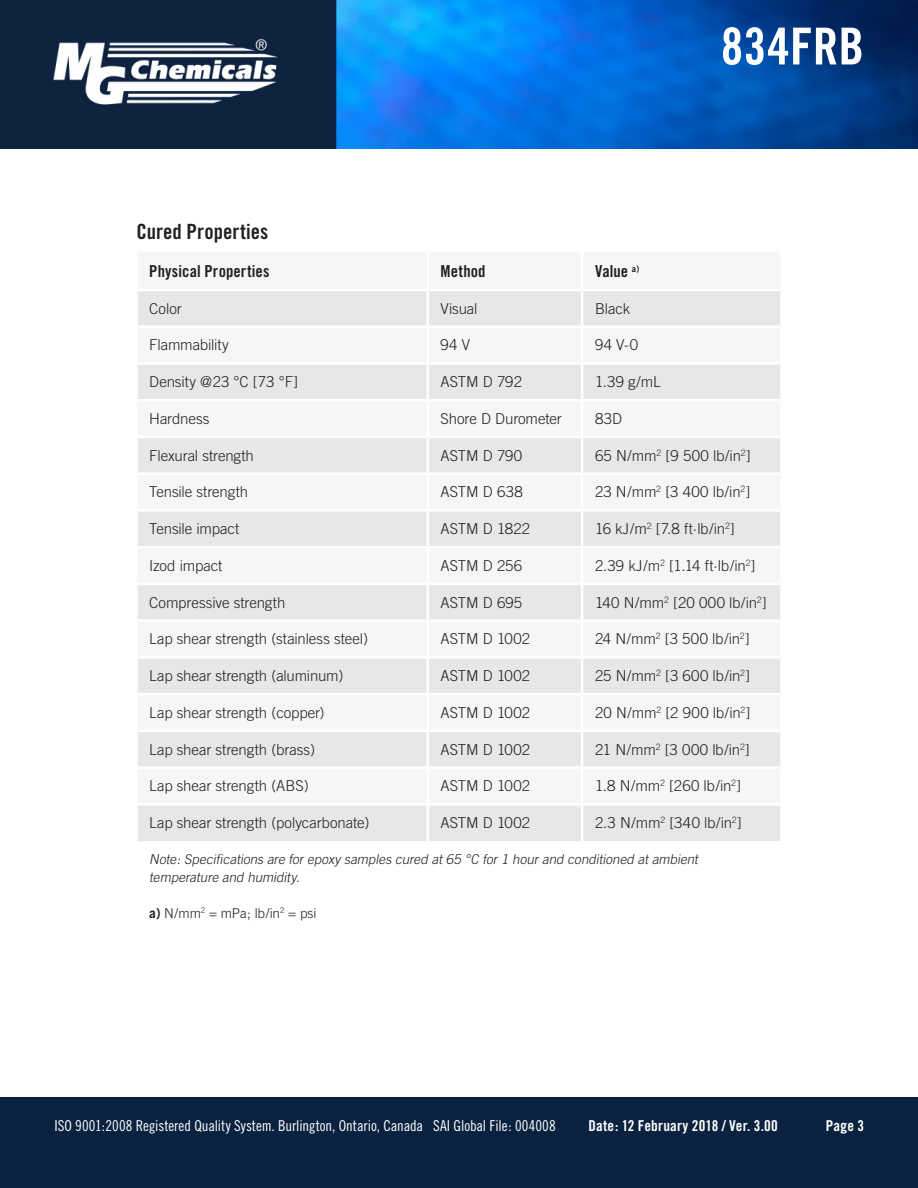
<style>
.page{position:relative;width:918px;height:1188px;background:#fff}
.page>*{position:absolute;margin:0;border:0;box-sizing:border-box;transform-origin:0 0}
.t1{font:51px "Trade Gothic Bold Cond Twenty";letter-spacing:.005em;color:#fff}
.t2{font:21px "Trade Gothic Bold Cond Twenty";color:#221f1f}
.t3{font:16.5px "Trade Gothic Bold Cond Twenty";letter-spacing:.01em;color:#221f1f}
.t4{font:300 15px "Trade Gothic";letter-spacing:-.005em;color:#221f1f}
.t5{font:15px "Trade Gothic Cond Eighteen";letter-spacing:-.005em;color:#fff}
.t6{font:15px "Trade Gothic Bold Cond Twenty";letter-spacing:.01em;color:#fff}
.t7{font:italic 300 13.5px/18px "Trade Gothic";color:#221f1f}
.t8{font:300 13.5px "Trade Gothic";letter-spacing:-.01em;color:#221f1f}
.s1{font-weight:700}
</style>
<div class="page">
<img style="left:0;top:0;width:918px;height:149px">
<div style="left:0;top:1097px;width:918px;height:91px;background:#0a2240"></div>
<svg style="left:138px;top:291px;width:642px;height:550px;fill:#e6e7e8"></svg>
<hr style="left:426px;top:291px;width:3px;height:34px;background:#fff">
<hr style="left:581px;top:291px;width:2px;height:34px;background:#fff">
<hr style="left:138px;top:325px;width:290px;height:3px;background:#fff">
<hr style="left:428px;top:325px;width:154px;height:3px;background:#fff">
<hr style="left:426px;top:328px;width:3px;height:34px;background:#fff">
<hr style="left:582px;top:325px;width:198px;height:3px;background:#fff">
<hr style="left:581px;top:328px;width:2px;height:34px;background:#fff">
<hr style="left:138px;top:362px;width:290px;height:3px;background:#fff">
<hr style="left:428px;top:362px;width:154px;height:3px;background:#fff">
<hr style="left:426px;top:365px;width:3px;height:34px;background:#fff">
<hr style="left:582px;top:362px;width:198px;height:3px;background:#fff">
<hr style="left:581px;top:365px;width:2px;height:34px;background:#fff">
<hr style="left:138px;top:399px;width:290px;height:2px;background:#fff">
<hr style="left:428px;top:399px;width:154px;height:2px;background:#fff">
<hr style="left:426px;top:401px;width:3px;height:35px;background:#fff">
<hr style="left:582px;top:399px;width:198px;height:2px;background:#fff">
<hr style="left:581px;top:401px;width:2px;height:35px;background:#fff">
<hr style="left:138px;top:436px;width:290px;height:2px;background:#fff">
<hr style="left:428px;top:436px;width:154px;height:2px;background:#fff">
<hr style="left:426px;top:438px;width:3px;height:34px;background:#fff">
<hr style="left:582px;top:436px;width:198px;height:2px;background:#fff">
<hr style="left:581px;top:438px;width:2px;height:34px;background:#fff">
<hr style="left:138px;top:472px;width:290px;height:3px;background:#fff">
<hr style="left:428px;top:472px;width:154px;height:3px;background:#fff">
<hr style="left:426px;top:475px;width:3px;height:34px;background:#fff">
<hr style="left:582px;top:472px;width:198px;height:3px;background:#fff">
<hr style="left:581px;top:475px;width:2px;height:34px;background:#fff">
<hr style="left:138px;top:509px;width:290px;height:3px;background:#fff">
<hr style="left:428px;top:509px;width:154px;height:3px;background:#fff">
<hr style="left:426px;top:512px;width:3px;height:34px;background:#fff">
<hr style="left:582px;top:509px;width:198px;height:3px;background:#fff">
<hr style="left:581px;top:512px;width:2px;height:34px;background:#fff">
<hr style="left:138px;top:546px;width:290px;height:2px;background:#fff">
<hr style="left:428px;top:546px;width:154px;height:2px;background:#fff">
<hr style="left:426px;top:548px;width:3px;height:35px;background:#fff">
<hr style="left:582px;top:546px;width:198px;height:2px;background:#fff">
<hr style="left:581px;top:548px;width:2px;height:35px;background:#fff">
<hr style="left:138px;top:583px;width:290px;height:2px;background:#fff">
<hr style="left:428px;top:583px;width:154px;height:2px;background:#fff">
<hr style="left:426px;top:585px;width:3px;height:34px;background:#fff">
<hr style="left:582px;top:583px;width:198px;height:2px;background:#fff">
<hr style="left:581px;top:585px;width:2px;height:34px;background:#fff">
<hr style="left:138px;top:619px;width:290px;height:3px;background:#fff">
<hr style="left:428px;top:619px;width:154px;height:3px;background:#fff">
<hr style="left:426px;top:622px;width:3px;height:34px;background:#fff">
<hr style="left:582px;top:619px;width:198px;height:3px;background:#fff">
<hr style="left:581px;top:622px;width:2px;height:34px;background:#fff">
<hr style="left:138px;top:656px;width:290px;height:3px;background:#fff">
<hr style="left:428px;top:656px;width:154px;height:3px;background:#fff">
<hr style="left:426px;top:659px;width:3px;height:34px;background:#fff">
<hr style="left:582px;top:656px;width:198px;height:3px;background:#fff">
<hr style="left:581px;top:659px;width:2px;height:34px;background:#fff">
<hr style="left:138px;top:693px;width:290px;height:2px;background:#fff">
<hr style="left:428px;top:693px;width:154px;height:2px;background:#fff">
<hr style="left:426px;top:695px;width:3px;height:35px;background:#fff">
<hr style="left:582px;top:693px;width:198px;height:2px;background:#fff">
<hr style="left:581px;top:695px;width:2px;height:35px;background:#fff">
<hr style="left:138px;top:730px;width:290px;height:2px;background:#fff">
<hr style="left:428px;top:730px;width:154px;height:2px;background:#fff">
<hr style="left:426px;top:732px;width:3px;height:34px;background:#fff">
<hr style="left:582px;top:730px;width:198px;height:2px;background:#fff">
<hr style="left:581px;top:732px;width:2px;height:34px;background:#fff">
<hr style="left:138px;top:766px;width:290px;height:3px;background:#fff">
<hr style="left:428px;top:766px;width:154px;height:3px;background:#fff">
<hr style="left:426px;top:769px;width:3px;height:34px;background:#fff">
<hr style="left:582px;top:766px;width:198px;height:3px;background:#fff">
<hr style="left:581px;top:769px;width:2px;height:34px;background:#fff">
<hr style="left:138px;top:803px;width:290px;height:3px;background:#fff">
<hr style="left:428px;top:803px;width:154px;height:3px;background:#fff">
<hr style="left:426px;top:806px;width:3px;height:35px;background:#fff">
<hr style="left:582px;top:803px;width:198px;height:3px;background:#fff">
<hr style="left:581px;top:806px;width:2px;height:35px;background:#fff">
<h1 class="t1" style="left:721px;top:17px;width:145px">834FRB</h1>
<h2 class="t2" style="left:136px;top:223px;width:134px">Cured Properties</h2>
<p class="t3" style="left:149px;top:265px;width:122px">Physical Properties</p>
<p class="t3" style="left:441px;top:265px;width:46px">Method</p>
<p class="t3" style="left:595px;top:265px;width:46px">Value <sup>a)</sup></p>
<p class="t4" style="left:149px;top:303px;width:34px">Color</p>
<p class="t4" style="left:441px;top:303px;width:38px">Visual</p>
<p class="t4" style="left:595px;top:303px;width:37px">Black</p>
<p class="t4" style="left:149px;top:339px;width:81px">Flammability</p>
<p class="t4" style="left:441px;top:339px;width:31px">94 V</p>
<p class="t4" style="left:595px;top:339px;width:45px">94 V-0</p>
<p class="t4" style="left:149px;top:376px;width:150px">Density @23 °C [73 °F]</p>
<p class="t4" style="left:441px;top:376px;width:83px">ASTM D 792</p>
<p class="t4" style="left:595px;top:376px;width:67px">1.39 g/mL</p>
<p class="t4" style="left:149px;top:413px;width:62px">Hardness</p>
<p class="t4" style="left:441px;top:413px;width:123px">Shore D Durometer</p>
<p class="t4" style="left:595px;top:413px;width:29px">83D</p>
<p class="t4" style="left:149px;top:450px;width:106px">Flexural strength</p>
<p class="t4" style="left:441px;top:450px;width:83px">ASTM D 790</p>
<p class="t4" style="left:595px;top:450px;width:157px">65 N/mm<sup>2</sup> [9 500 lb/in<sup>2</sup>]</p>
<p class="t4" style="left:149px;top:486px;width:100px">Tensile strength</p>
<p class="t4" style="left:441px;top:486px;width:84px">ASTM D 638</p>
<p class="t4" style="left:595px;top:486px;width:157px">23 N/mm<sup>2</sup> [3 400 lb/in<sup>2</sup>]</p>
<p class="t4" style="left:149px;top:523px;width:91px">Tensile impact</p>
<p class="t4" style="left:441px;top:523px;width:91px">ASTM D 1822</p>
<p class="t4" style="left:595px;top:523px;width:141px">16 kJ/m<sup>2</sup> [7.8 ft·lb/in<sup>2</sup>]</p>
<p class="t4" style="left:149px;top:560px;width:75px">Izod impact</p>
<p class="t4" style="left:441px;top:560px;width:83px">ASTM D 256</p>
<p class="t4" style="left:595px;top:560px;width:162px">2.39 kJ/m<sup>2</sup> [1.14 ft·lb/in<sup>2</sup>]</p>
<p class="t4" style="left:149px;top:597px;width:138px">Compressive strength</p>
<p class="t4" style="left:441px;top:597px;width:83px">ASTM D 695</p>
<p class="t4" style="left:595px;top:597px;width:173px">140 N/mm<sup>2</sup> [20 000 lb/in<sup>2</sup>]</p>
<p class="t4" style="left:149px;top:633px;width:220px">Lap shear strength (stainless steel)</p>
<p class="t4" style="left:441px;top:633px;width:91px">ASTM D 1002</p>
<p class="t4" style="left:595px;top:633px;width:156px">24 N/mm<sup>2</sup> [3 500 lb/in<sup>2</sup>]</p>
<p class="t4" style="left:149px;top:670px;width:196px">Lap shear strength (aluminum)</p>
<p class="t4" style="left:441px;top:670px;width:91px">ASTM D 1002</p>
<p class="t4" style="left:595px;top:670px;width:157px">25 N/mm<sup>2</sup> [3 600 lb/in<sup>2</sup>]</p>
<p class="t4" style="left:149px;top:707px;width:177px">Lap shear strength (copper)</p>
<p class="t4" style="left:441px;top:707px;width:91px">ASTM D 1002</p>
<p class="t4" style="left:595px;top:707px;width:157px">20 N/mm<sup>2</sup> [2 900 lb/in<sup>2</sup>]</p>
<p class="t4" style="left:149px;top:744px;width:167px">Lap shear strength (brass)</p>
<p class="t4" style="left:441px;top:744px;width:91px">ASTM D 1002</p>
<p class="t4" style="left:595px;top:744px;width:156px">21 N/mm<sup>2</sup> [3 000 lb/in<sup>2</sup>]</p>
<p class="t4" style="left:149px;top:780px;width:161px">Lap shear strength (ABS)</p>
<p class="t4" style="left:441px;top:780px;width:91px">ASTM D 1002</p>
<p class="t4" style="left:595px;top:780px;width:148px">1.8 N/mm<sup>2</sup> [260 lb/in<sup>2</sup>]</p>
<p class="t4" style="left:149px;top:817px;width:222px">Lap shear strength (polycarbonate)</p>
<p class="t4" style="left:441px;top:817px;width:91px">ASTM D 1002</p>
<p class="t4" style="left:595px;top:817px;width:148px">2.3 N/mm<sup>2</sup> [340 lb/in<sup>2</sup>]</p>
<p class="t7" style="left:149px;top:851px;width:552px">Note: Specifications are for epoxy samples cured at 65 °C for 1 hour and conditioned at ambient temperature and humidity.</p>
<p class="t8" style="left:149px;top:908px;width:169px"><span class="s1">a)</span> N/mm<sup>2</sup> = mPa; lb/in<sup>2</sup> = psi</p>
<p class="t5" style="left:54px;top:1120px;width:503px">ISO 9001:2008 Registered Quality System. Burlington, Ontario, Canada SAI Global File: 004008</p>
<p class="t6" style="left:588px;top:1120px;width:191px">Date: 12 February 2018 / Ver. 3.00</p>
<p class="t6" style="left:826px;top:1120px;width:40px">Page 3</p>
</div>
